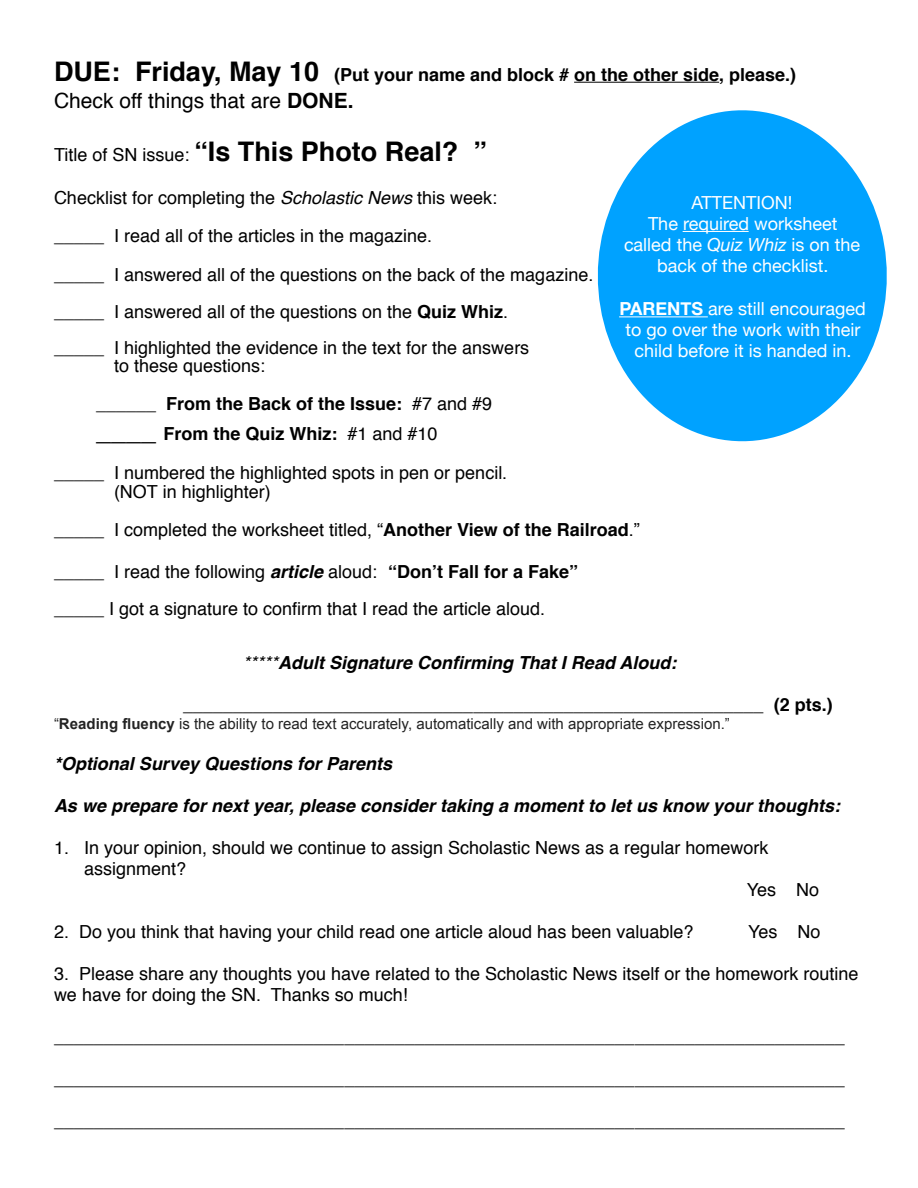
<style>
.page{position:relative;width:918px;height:1188px;background:#fff}
.page>*{position:absolute;margin:0;border:0;box-sizing:border-box;transform-origin:0 0}
.t1{font:700 27px "Helvetica";color:#000}
.t2{font:21px "Helvetica";color:#000}
.t3{font:18px/37.5px "Helvetica";color:#000}
.t4{font:700 18px/37.5px "Helvetica";color:#000}
.t5{font:italic 700 18px "Helvetica";color:#000}
.t6{font:18px/21px "Helvetica Neue";color:#fff;text-align:center}
.t7{font:15px "Arial";color:#232323}
.s1{font-size:27px}
.s2{font-weight:700}
.s3{font-weight:400;font-size:18px}
.s4{font-style:italic}
.s5{font-weight:400}
.s6{font-weight:700;font-style:italic}
</style>
<div class="page">
<hr style="left:574px;top:82px;width:145px;height:1px;background:#000">
<svg style="left:597px;top:110px;width:290px;height:332px;fill:#00a2ff"></svg>
<hr style="left:683px;top:231px;width:66px;height:1px;background:#fff">
<hr style="left:619px;top:316px;width:89px;height:1px;background:#fff">
<p class="t4" style="left:54px;top:57px;width:744px"><span class="s1">DUE: Friday, May 10</span> (Put your name and block # on the other side, please.)</p>
<p class="t2" style="left:54px;top:92px;width:301px">Check off things that are <span class="s2">DONE.</span></p>
<h1 class="t1" style="left:54px;top:140px;width:434px"><span class="s3">Title of SN issue:</span> “Is This Photo Real? ”</h1>
<p class="t3" style="left:54px;top:180px;width:541px">Checklist for completing the <span class="s4">Scholastic News</span> this week:<br>_____ I read all of the articles in the magazine.<br>_____ I answered all of the questions on the back of the magazine. _____ I answered all of the questions on the <span class="s2">Quiz Whiz</span>.<br>_____ I highlighted the evidence in the text for the answers</p>
<p class="t4" style="left:96px;top:348px;width:398px;text-indent:18px"><span class="s5">to these questions:<br></span>______ From the Back of the Issue: <span class="s5">#7 and #9</span></p>
<p class="t3" style="left:54px;top:415px;width:455px;line-height:39px;text-indent:42px"><span class="s1">____</span> <span class="s2">From the Quiz Whiz:</span> #1 and #10<br>_____ I numbered the highlighted spots in pen or pencil.</p>
<p class="t3" style="left:54px;top:474px;width:587px;text-indent:60px">(NOT in highlighter)<br>_____ I completed the worksheet titled, “<span class="s2">Another View of the Railroad</span>.”</p>
<p class="t3" style="left:54px;top:554px;width:526px">_____ I read the following <span class="s6">article</span> aloud: <span class="s2">“Don’t Fall for a Fake” </span>_____ I got a signature to confirm that I read the article aloud.</p>
<p class="t5" style="left:243px;top:655px;width:435px"><span class="s5">*****</span>Adult Signature Confirming That I Read Aloud:</p>
<p class="t4" style="left:183px;top:687px;width:651px">__________________________________________________________ (2 pts.)</p>
<p class="t7" style="left:54px;top:715px;width:677px">“<span class="s2">Reading fluency</span> is the ability to read text accurately, automatically and with appropriate expression.”</p>
<p class="t5" style="left:54px;top:756px;width:340px">*Optional Survey Questions for Parents</p>
<p class="t5" style="left:54px;top:798px;width:788px">As we prepare for next year, please consider taking a moment to let us know your thoughts:</p>
<p class="t3" style="left:54px;top:830px;width:716px">1. In your opinion, should we continue to assign Scholastic News as a regular homework</p>
<p class="t3" style="left:84px;top:851px;width:104px">assignment?</p>
<p class="t3" style="left:747px;top:872px;width:74px">Yes No</p>
<p class="t3" style="left:54px;top:914px;width:641px">2. Do you think that having your child read one article aloud has been valuable?</p>
<p class="t3" style="left:748px;top:914px;width:74px">Yes No</p>
<p class="t3" style="left:54px;top:964px;width:806px;line-height:21px">3. Please share any thoughts you have related to the Scholastic News itself or the homework routine we have for doing the SN. Thanks so much!</p>
<p class="t4" style="left:54px;top:1019px;width:792px">_______________________________________________________________________________</p>
<p class="t6" style="left:624px;top:191px;width:238px">ATTENTION!<br>The required worksheet called the <span class="s4">Quiz Whiz</span> is on the back of the checklist.</p>
<p class="t6" style="left:620px;top:298px;width:248px"><span class="s2">PARENTS</span> are still encouraged to go over the work with their child before it is handed in.</p>
<p class="t4" style="left:54px;top:1061px;width:792px">_______________________________________________________________________________</p>
<p class="t4" style="left:54px;top:1103px;width:792px">_______________________________________________________________________________</p>
</div>
